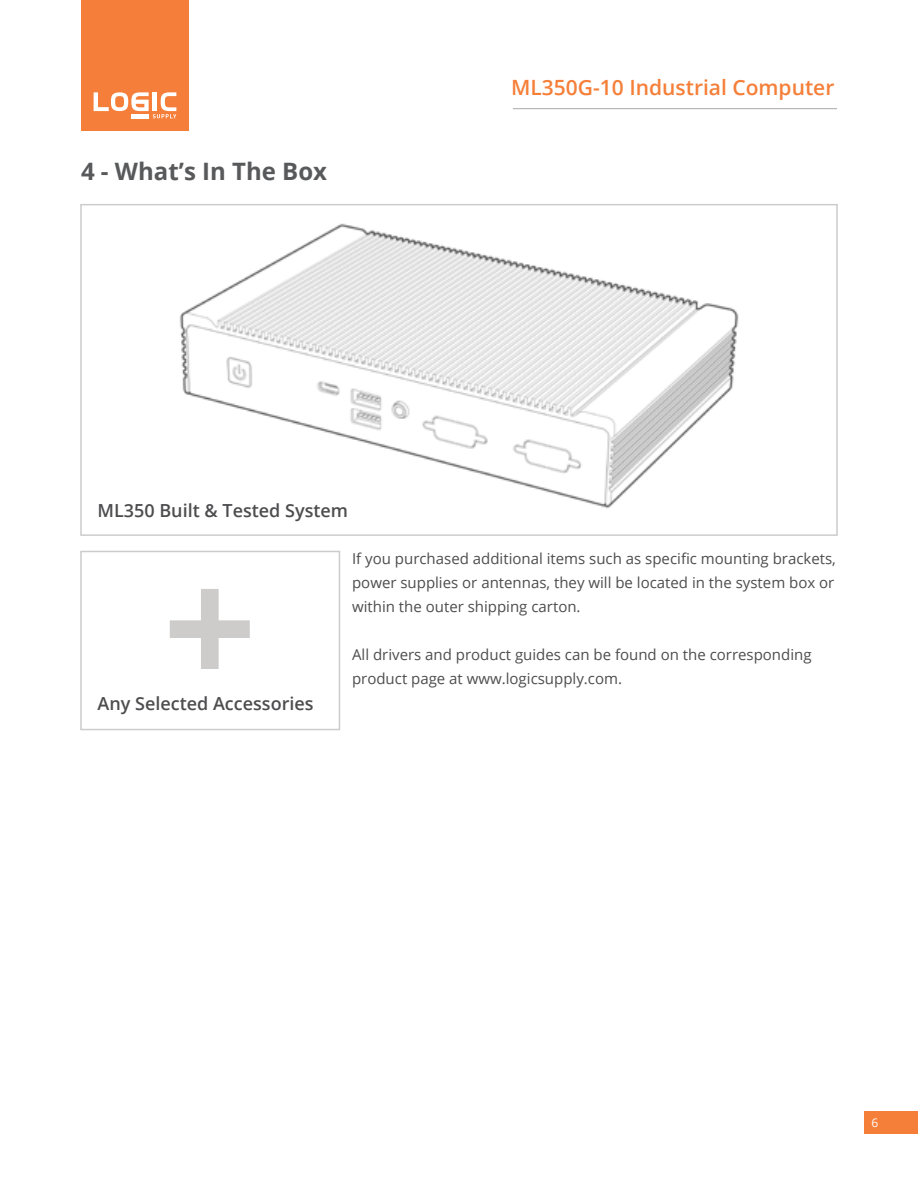
<style>
.page{position:relative;width:918px;height:1188px;background:#fff}
.page>*{position:absolute;margin:0;border:0;box-sizing:border-box;transform-origin:0 0}
.t1{font:700 165px "Open Sans";color:#cdcccb}
.t2{font:700 24px "Open Sans";color:#58595b}
.t3{font:600 21px "Open Sans";color:#f57f39}
.t4{font:600 18px "Open Sans";color:#4d4d4f}
.t5{font:15px/24px "Open Sans";color:#4d4d4f;text-align:justify}
.t6{font:12px "Open Sans";color:#fff}
</style>
<div class="page">
<hr style="left:513px;top:108px;width:324px;height:1px;background:#a7a9ac">
<div style="left:864px;top:1111px;width:54px;height:23px;background:#f57f39"></div>
<div style="left:81px;top:0;width:108px;height:131px;background:#f57f3a"></div>
<svg style="left:94px;top:92px;width:82px;height:26px"></svg>
<hr style="left:153px;top:92px;width:4px;height:19px;background:#fff">
<img style="left:179px;top:223px;width:560px;height:286px">
<div style="left:80px;top:204px;width:758px;height:332px;border:2px solid #ccc"></div>
<div style="left:80px;top:551px;width:260px;height:179px;border:2px solid #ccc"></div>
<h2 class="t2" style="left:81px;top:155px;width:248px">4 - What’s In The Box</h2>
<p class="t4" style="left:98px;top:498px;width:252px">ML350 Built &amp; Tested System</p>
<h3 class="t3" style="left:511px;top:73px;width:325px">ML350G-10 Industrial Computer</h3>
<h1 class="t1" style="left:163px;top:511px;width:96px">+</h1>
<p class="t4" style="left:98px;top:692px;width:218px">Any Selected Accessories</p>
<p class="t5" style="left:352px;top:546px;width:485px">If you purchased additional items such as specific mounting brackets, power supplies or antennas, they will be located in the system box or within the outer shipping carton.</p>
<p class="t5" style="left:352px;top:642px;width:461px">All drivers and product guides can be found on the corresponding</p>
<p class="t5" style="left:352px;top:666px;width:271px">product page at www.logicsupply.com.</p>
<p class="t6" style="left:872px;top:1114px;width:8px">6</p>
</div>
